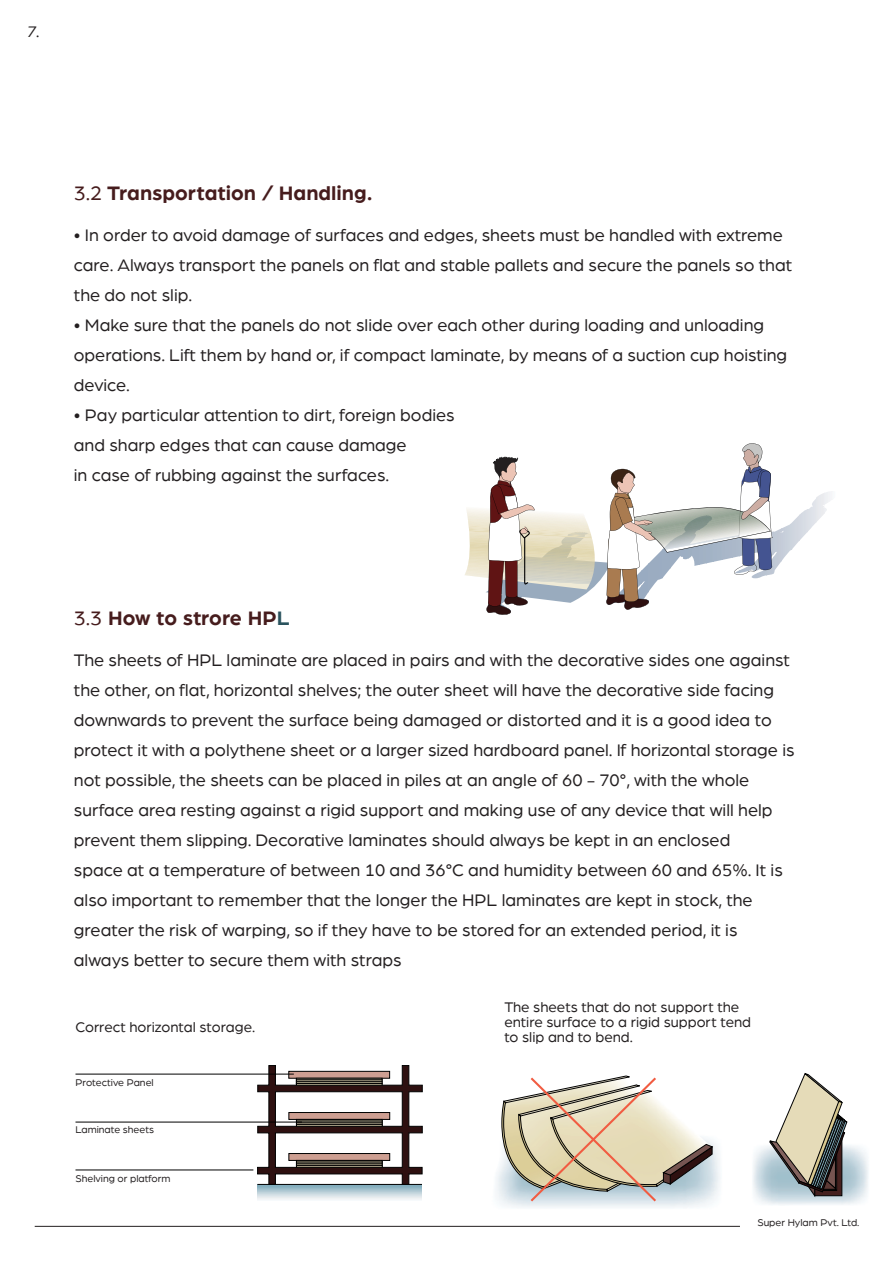
<style>
.page{position:relative;width:894px;height:1263px;background:#fff}
.page>*{position:absolute;margin:0;border:0;box-sizing:border-box;transform-origin:0 0}
.t1{font:700 21px "Arboria";color:#461c1d}
.t2{font:18px/30px "Arboria";color:#231f20}
.t3{font:italic 16.5px "Arboria";color:#231f20}
.t4{font:15px/14.7px "Arboria";color:#231f20}
.t5{font:10.5px "Arboria";color:#231f20}
.s1{font-weight:400}
.s2{color:#2a535e}
</style>
<div class="page">
<hr style="left:771px;top:491px;width:2px;height:117px;background:#bec7d5">
<hr style="left:773px;top:491px;width:1px;height:117px;background:#bfc8d5">
<hr style="left:774px;top:491px;width:1px;height:117px;background:#c0c9d6">
<hr style="left:775px;top:491px;width:1px;height:117px;background:#c1cad6">
<hr style="left:776px;top:491px;width:1px;height:117px;background:#c2c9d6">
<hr style="left:777px;top:491px;width:1px;height:117px;background:#c3cad6">
<hr style="left:778px;top:491px;width:3px;height:117px;background:#c4cbd7">
<hr style="left:781px;top:491px;width:2px;height:117px;background:#c5ccd9">
<hr style="left:783px;top:491px;width:1px;height:117px;background:#c6ceda">
<hr style="left:784px;top:491px;width:2px;height:117px;background:#c8d0db">
<hr style="left:786px;top:491px;width:1px;height:117px;background:#c9d1dc">
<hr style="left:787px;top:491px;width:1px;height:117px;background:#cad2dc">
<hr style="left:788px;top:491px;width:2px;height:117px;background:#cbd3dd">
<hr style="left:790px;top:491px;width:1px;height:117px;background:#ccd4dd">
<hr style="left:791px;top:491px;width:1px;height:117px;background:#cdd4de">
<hr style="left:792px;top:491px;width:1px;height:117px;background:#cfd5df">
<hr style="left:793px;top:491px;width:1px;height:117px;background:#d0d6df">
<hr style="left:794px;top:491px;width:1px;height:117px;background:#d1d7e0">
<hr style="left:795px;top:491px;width:2px;height:117px;background:#d2d7e0">
<hr style="left:797px;top:491px;width:1px;height:117px;background:#d3d8e1">
<hr style="left:798px;top:491px;width:1px;height:117px;background:#d3d8e1">
<hr style="left:799px;top:491px;width:1px;height:117px;background:#d4d9e2">
<hr style="left:800px;top:491px;width:1px;height:117px;background:#d4d9e2">
<hr style="left:801px;top:491px;width:1px;height:117px;background:#d6dbe4">
<hr style="left:802px;top:491px;width:1px;height:117px;background:#d7dde4">
<hr style="left:803px;top:491px;width:1px;height:117px;background:#d7dce4">
<hr style="left:804px;top:491px;width:1px;height:117px;background:#d8dde5">
<hr style="left:805px;top:491px;width:1px;height:117px;background:#dadee6">
<hr style="left:806px;top:491px;width:1px;height:117px;background:#dadee6">
<hr style="left:807px;top:491px;width:1px;height:117px;background:#dbdfe6">
<hr style="left:808px;top:491px;width:1px;height:117px;background:#dce0e7">
<hr style="left:809px;top:491px;width:1px;height:117px;background:#dde1e8">
<hr style="left:810px;top:491px;width:1px;height:117px;background:#dee2e9">
<hr style="left:811px;top:491px;width:1px;height:117px;background:#dfe3ea">
<hr style="left:812px;top:491px;width:1px;height:117px;background:#e0e3ea">
<hr style="left:813px;top:491px;width:1px;height:117px;background:#e1e4eb">
<hr style="left:814px;top:491px;width:1px;height:117px;background:#e2e5ea">
<hr style="left:815px;top:491px;width:1px;height:117px;background:#e3e6eb">
<hr style="left:816px;top:491px;width:1px;height:117px;background:#e4e7ec">
<hr style="left:817px;top:491px;width:1px;height:117px;background:#e8e9ed">
<hr style="left:818px;top:491px;width:1px;height:117px;background:#e8eaef">
<hr style="left:819px;top:491px;width:1px;height:117px;background:#e8eaee">
<hr style="left:820px;top:491px;width:1px;height:117px;background:#eaebee">
<hr style="left:821px;top:491px;width:1px;height:117px;background:#eaebee">
<hr style="left:822px;top:491px;width:1px;height:117px;background:#ebecef">
<hr style="left:823px;top:491px;width:1px;height:117px;background:#ecedf0">
<hr style="left:824px;top:491px;width:1px;height:117px;background:#edeef2">
<hr style="left:825px;top:491px;width:1px;height:117px;background:#eef0f3">
<hr style="left:826px;top:491px;width:1px;height:117px;background:#f0f1f4">
<hr style="left:827px;top:491px;width:1px;height:117px;background:#f2f4f5">
<hr style="left:828px;top:491px;width:1px;height:117px;background:#f3f3f6">
<hr style="left:829px;top:491px;width:1px;height:117px;background:#f4f5f8">
<hr style="left:830px;top:491px;width:1px;height:117px;background:#f5f5f8">
<hr style="left:831px;top:491px;width:1px;height:117px;background:#f6f6f8">
<svg style="left:465px;top:443px;width:307px;height:172px"></svg>
<hr style="left:257px;top:1200px;width:165px;height:1px;background:#f7fcfd">
<hr style="left:257px;top:1199px;width:165px;height:1px;background:#f4f5f7">
<hr style="left:257px;top:1198px;width:165px;height:1px;background:#eff2f4">
<hr style="left:257px;top:1197px;width:165px;height:1px;background:#e9ecee">
<hr style="left:257px;top:1196px;width:165px;height:1px;background:#e2e8ec">
<hr style="left:257px;top:1195px;width:165px;height:1px;background:#d9e3e8">
<hr style="left:257px;top:1194px;width:165px;height:1px;background:#d2dee4">
<hr style="left:257px;top:1193px;width:165px;height:1px;background:#c8d8df">
<hr style="left:257px;top:1192px;width:165px;height:1px;background:#c0d3db">
<hr style="left:257px;top:1191px;width:165px;height:1px;background:#b6ccd6">
<hr style="left:257px;top:1190px;width:165px;height:1px;background:#adc7d2">
<hr style="left:257px;top:1189px;width:165px;height:1px;background:#a4c1cd">
<hr style="left:257px;top:1188px;width:165px;height:1px;background:#9bbbc9">
<hr style="left:257px;top:1187px;width:165px;height:1px;background:#91b6c4">
<hr style="left:257px;top:1186px;width:165px;height:1px;background:#86afbe">
<hr style="left:257px;top:1184px;width:165px;height:2px;background:#83adbd">
<hr style="left:257px;top:1184px;width:165px;height:1px;background:#010101">
<svg style="left:257px;top:1065px;width:165px;height:119px"></svg>
<div style="left:289px;top:1153px;width:100px;height:7px;background:#ce9f92;border:1px solid #010101"></div>
<div style="left:296px;top:1160px;width:86px;height:2px;background:#e5dbb8;border:1px solid #010101"></div>
<hr style="left:296px;top:1162px;width:86px;height:2px;background:#e5dbb8">
<div style="left:296px;top:1163px;width:86px;height:2px;background:#e5dbb8;border:1px solid #010101"></div>
<div style="left:296px;top:1165px;width:86px;height:2px;background:#e5dbb8;border:1px solid #010101"></div>
<div style="left:289px;top:1112px;width:100px;height:7px;background:#ce9f92;border:1px solid #010101"></div>
<div style="left:296px;top:1119px;width:86px;height:2px;background:#e5dbb8;border:1px solid #010101"></div>
<hr style="left:296px;top:1121px;width:86px;height:2px;background:#e5dbb8">
<div style="left:296px;top:1122px;width:86px;height:2px;background:#e5dbb8;border:1px solid #010101"></div>
<div style="left:296px;top:1124px;width:86px;height:2px;background:#e5dbb8;border:1px solid #010101"></div>
<div style="left:288px;top:1071px;width:101px;height:7px;background:#ce9f92;border:1px solid #010101"></div>
<div style="left:296px;top:1078px;width:86px;height:2px;background:#e5dbb8;border:1px solid #010101"></div>
<div style="left:296px;top:1079px;width:86px;height:2px;background:#e5dbb8;border:1px solid #010101"></div>
<div style="left:296px;top:1081px;width:86px;height:2px;background:#e5dbb8;border:1px solid #010101"></div>
<div style="left:296px;top:1083px;width:86px;height:2px;background:#e5dbb8;border:1px solid #010101"></div>
<hr style="left:75px;top:1073px;width:219px;height:1px;background:#010101">
<hr style="left:75px;top:1121px;width:227px;height:1px;background:#010101">
<hr style="left:75px;top:1169px;width:178px;height:1px;background:#010101">
<img style="left:496px;top:1142px;width:224px;height:66px">
<svg style="left:501px;top:1075px;width:211px;height:126px"></svg>
<img style="left:753px;top:1145px;width:116px;height:60px">
<svg style="left:769px;top:1073px;width:78px;height:122px"></svg>
<hr style="left:35px;top:1226px;width:704px;height:1px;background:#231f20">
<p class="t3" style="left:27px;top:20px;width:14px">7.</p>
<p class="t1" style="left:74px;top:179px;width:300px"><span class="s1">3.2</span> Transportation / Handling.</p>
<p class="t2" style="left:74px;top:219px;width:719px">• In order to avoid damage of surfaces and edges, sheets must be handled with extreme care. Always transport the panels on flat and stable pallets and secure the panels so that the do not slip.</p>
<p class="t2" style="left:74px;top:309px;width:714px">• Make sure that the panels do not slide over each other during loading and unloading operations. Lift them by hand or, if compact laminate, by means of a suction cup hoisting device.</p>
<p class="t2" style="left:74px;top:399px;width:382px">• Pay particular attention to dirt, foreign bodies and sharp edges that can cause damage<br>in case of rubbing against the surfaces.</p>
<p class="t1" style="left:74px;top:604px;width:217px"><span class="s1">3.3</span> How to strore HP<span class="s2">L</span></p>
<p class="t2" style="left:74px;top:644px;width:722px">The sheets of HPL laminate are placed in pairs and with the decorative sides one against the other, on flat, horizontal shelves; the outer sheet will have the decorative side facing downwards to prevent the surface being damaged or distorted and it is a good idea to protect it with a polythene sheet or a larger sized hardboard panel. If horizontal storage is not possible, the sheets can be placed in piles at an angle of 60 - 70°, with the whole surface area resting against a rigid support and making use of any device that will help prevent them slipping. Decorative laminates should always be kept in an enclosed<br>space at a temperature of between 10 and 36°C and humidity between 60 and 65%. It is also important to remember that the longer the HPL laminates are kept in stock, the greater the risk of warping, so if they have to be stored for an extended period, it is always better to secure them with straps</p>
<p class="t4" style="left:75px;top:1018px;width:181px">Correct horizontal storage.</p>
<p class="t5" style="left:75px;top:1075px;width:80px">Protective Panel</p>
<p class="t5" style="left:75px;top:1122px;width:80px">Laminate sheets</p>
<p class="t5" style="left:75px;top:1172px;width:96px">Shelving or platform</p>
<p class="t4" style="left:504px;top:999px;width:248px">The sheets that do not support the entire surface to a rigid support tend to slip and to bend.</p>
<p class="t5" style="left:757px;top:1216px;width:104px">Super Hylam Pvt. Ltd.</p>
</div>
